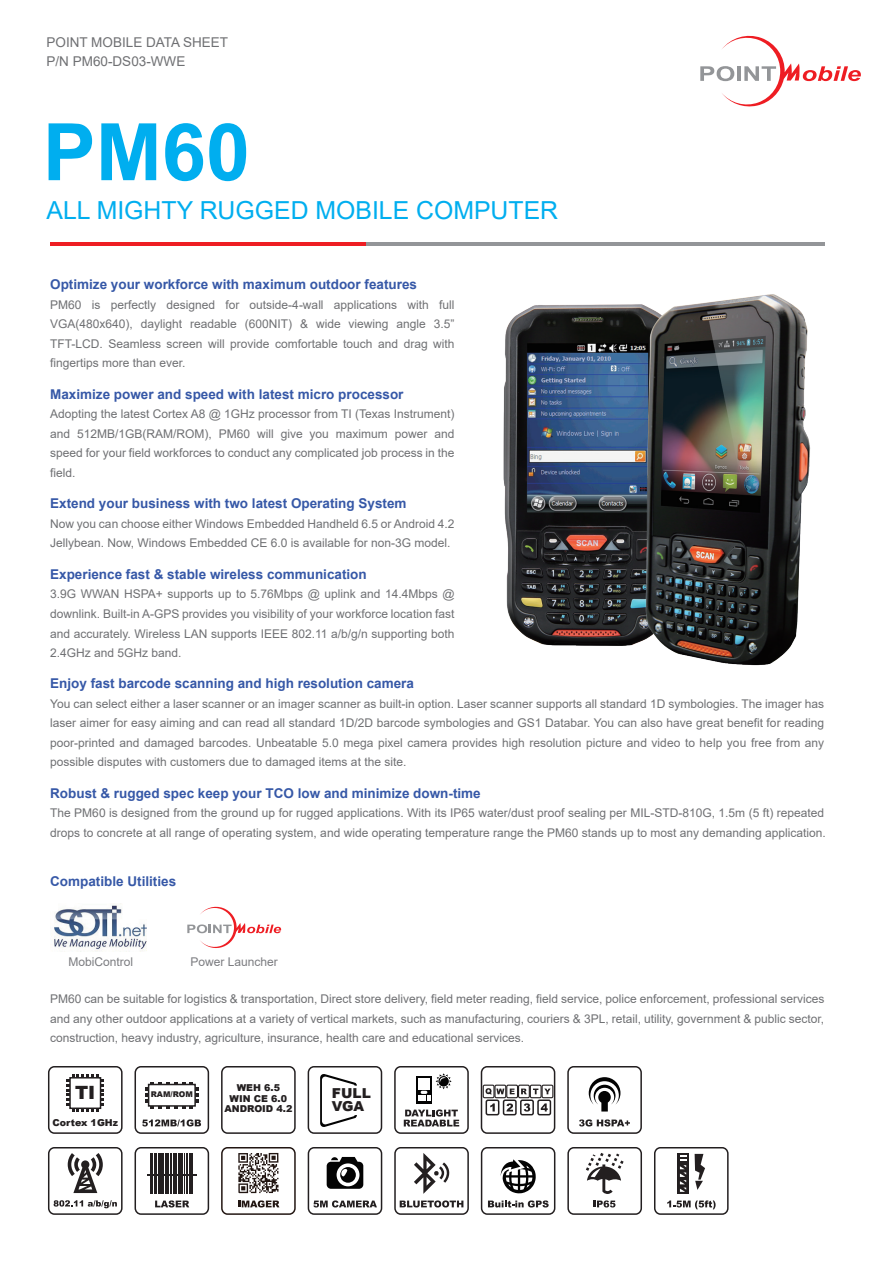
<style>
.page{position:relative;width:893px;height:1263px;background:#fff}
.page>*{position:absolute;margin:0;border:0;box-sizing:border-box;transform-origin:0 0}
.t1{font:700 79.35px "Arial";color:#00aeef}
.t2{font:24.75px "Arial";color:#00aeef}
.t3{font:900 18.3px "Arial";color:#231f20}
.t4{font:900 13.65px/12.3px "Arial";color:#231f20}
.t5{font:700 13.5px "Arial";color:#3658a7}
.t6{font:13.5px/19px "Arial";color:#6f7073}
.t7{font:12px/19.5px "Arial";color:#6f7073;text-align:justify}
.t8{font:12px "Arial";color:#7b7c80}
.t9{font:900 9.45px/10.5px "Arial";color:#231f20;text-align:center}
.t10{font:900 7.95px "Arial";color:#231f20}
</style>
<div class="page">
<svg style="left:700px;top:35px;width:161px;height:72px"></svg>
<hr style="left:50px;top:242px;width:346px;height:4px;background:#ee1d23">
<hr style="left:367px;top:242px;width:458px;height:4px;background:#939598">
<div style="left:394px;top:1147px;width:75px;height:68px;border:2px solid #231f20;border-radius:6px"></div>
<svg style="left:400px;top:1200px;width:63px;height:7px"></svg>
<svg style="left:414px;top:1153px;width:35px;height:41px"></svg>
<div style="left:567px;top:1147px;width:75px;height:68px;border:2px solid #231f20;border-radius:6px"></div>
<svg style="left:593px;top:1200px;width:22px;height:7px"></svg>
<svg style="left:586px;top:1153px;width:38px;height:41px"></svg>
<div style="left:135px;top:1147px;width:74px;height:68px;border:2px solid #231f20;border-radius:6px"></div>
<svg style="left:155px;top:1200px;width:34px;height:7px"></svg>
<hr style="left:150px;top:1153px;width:1px;height:41px;background:#231f20">
<hr style="left:152px;top:1153px;width:1px;height:41px;background:#231f20">
<hr style="left:155px;top:1153px;width:2px;height:41px;background:#231f20">
<hr style="left:159px;top:1153px;width:2px;height:41px;background:#231f20">
<hr style="left:154px;top:1153px;width:1px;height:41px;background:#231f20">
<hr style="left:161px;top:1153px;width:2px;height:41px;background:#231f20">
<hr style="left:163px;top:1153px;width:1px;height:41px;background:#231f20">
<hr style="left:165px;top:1153px;width:2px;height:41px;background:#231f20">
<hr style="left:167px;top:1153px;width:2px;height:41px;background:#231f20">
<hr style="left:174px;top:1153px;width:1px;height:41px;background:#231f20">
<hr style="left:171px;top:1153px;width:1px;height:41px;background:#231f20">
<hr style="left:173px;top:1153px;width:1px;height:41px;background:#231f20">
<hr style="left:176px;top:1153px;width:1px;height:41px;background:#231f20">
<hr style="left:179px;top:1153px;width:2px;height:41px;background:#231f20">
<hr style="left:182px;top:1153px;width:1px;height:41px;background:#231f20">
<hr style="left:184px;top:1153px;width:1px;height:41px;background:#231f20">
<hr style="left:186px;top:1153px;width:1px;height:41px;background:#231f20">
<hr style="left:189px;top:1153px;width:2px;height:41px;background:#231f20">
<hr style="left:192px;top:1153px;width:1px;height:41px;background:#231f20">
<hr style="left:147px;top:1174px;width:49px;height:1px;background:#231f20">
<div style="left:654px;top:1147px;width:75px;height:68px;border:2px solid #231f20;border-radius:6px"></div>
<svg style="left:667px;top:1200px;width:49px;height:9px"></svg>
<div style="left:677px;top:1153px;width:12px;height:41px;background:#231f20"></div>
<svg style="left:695px;top:1154px;width:10px;height:36px"></svg>
<svg style="left:680px;top:1155px;width:6px;height:37px"></svg>
<div style="left:308px;top:1147px;width:74px;height:68px;border:2px solid #231f20;border-radius:6px"></div>
<svg style="left:313px;top:1200px;width:64px;height:7px"></svg>
<svg style="left:327px;top:1157px;width:36px;height:32px"></svg>
<div style="left:567px;top:1066px;width:75px;height:68px;border:2px solid #231f20;border-radius:6px"></div>
<svg style="left:579px;top:1119px;width:51px;height:7px"></svg>
<svg style="left:589px;top:1077px;width:31px;height:34px"></svg>
<div style="left:481px;top:1066px;width:74px;height:68px;border:2px solid #231f20;border-radius:6px"></div>
<div style="left:483px;top:1084px;width:12px;height:14px;border:1px solid #231f20"></div>
<div style="left:494px;top:1084px;width:12px;height:14px;border:1px solid #231f20"></div>
<svg style="left:485px;top:1088px;width:19px;height:7px"></svg>
<svg style="left:507px;top:1085px;width:11px;height:13px"></svg>
<div style="left:506px;top:1084px;width:12px;height:14px;border:1px solid #231f20"></div>
<svg style="left:510px;top:1088px;width:5px;height:6px"></svg>
<div style="left:518px;top:1084px;width:12px;height:14px;border:1px solid #231f20"></div>
<svg style="left:521px;top:1088px;width:6px;height:6px"></svg>
<div style="left:530px;top:1084px;width:12px;height:14px;border:1px solid #231f20"></div>
<svg style="left:533px;top:1088px;width:5px;height:6px"></svg>
<div style="left:541px;top:1084px;width:12px;height:14px;border:1px solid #231f20"></div>
<svg style="left:544px;top:1088px;width:7px;height:6px"></svg>
<div style="left:486px;top:1099px;width:13px;height:16px;border:2px solid #231f20;border-radius:2px"></div>
<svg style="left:490px;top:1103px;width:5px;height:8px"></svg>
<div style="left:503px;top:1099px;width:14px;height:16px;border:2px solid #231f20;border-radius:2px"></div>
<svg style="left:506px;top:1103px;width:7px;height:8px"></svg>
<div style="left:520px;top:1099px;width:14px;height:16px;border:2px solid #231f20;border-radius:2px"></div>
<svg style="left:524px;top:1103px;width:6px;height:8px"></svg>
<div style="left:537px;top:1099px;width:14px;height:16px;border:2px solid #231f20;border-radius:2px"></div>
<svg style="left:541px;top:1103px;width:7px;height:8px"></svg>
<div style="left:48px;top:1066px;width:75px;height:68px;border:2px solid #231f20;border-radius:6px"></div>
<svg style="left:66px;top:1074px;width:38px;height:38px"></svg>
<div style="left:135px;top:1066px;width:74px;height:68px;border:2px solid #231f20;border-radius:6px"></div>
<svg style="left:142px;top:1119px;width:59px;height:7px"></svg>
<svg style="left:145px;top:1082px;width:53px;height:27px"></svg>
<div style="left:148px;top:1084px;width:48px;height:23px;background:#fff;border:2px solid #231f20"></div>
<div style="left:221px;top:1066px;width:75px;height:68px;border:2px solid #231f20;border-radius:6px"></div>
<div style="left:308px;top:1066px;width:74px;height:68px;border:2px solid #231f20;border-radius:6px"></div>
<svg style="left:320px;top:1074px;width:37px;height:53px"></svg>
<div style="left:481px;top:1147px;width:74px;height:68px;border:2px solid #231f20;border-radius:6px"></div>
<svg style="left:488px;top:1200px;width:61px;height:7px"></svg>
<svg style="left:501px;top:1159px;width:35px;height:34px"></svg>
<img style="left:51px;top:903px;width:96px;height:48px">
<svg style="left:187px;top:906px;width:94px;height:42px"></svg>
<img style="left:503px;top:304px;width:128px;height:342px">
<img style="left:631px;top:294px;width:180px;height:372px">
<div style="left:48px;top:1147px;width:75px;height:68px;border:2px solid #231f20;border-radius:6px"></div>
<svg style="left:54px;top:1200px;width:63px;height:8px"></svg>
<svg style="left:68px;top:1153px;width:35px;height:40px"></svg>
<div style="left:221px;top:1147px;width:75px;height:68px;border:2px solid #221612;border-radius:6px"></div>
<svg style="left:238px;top:1200px;width:41px;height:7px"></svg>
<svg style="left:238px;top:1153px;width:41px;height:40px"></svg>
<div style="left:394px;top:1066px;width:75px;height:68px;border:2px solid #231f20;border-radius:6px"></div>
<svg style="left:404px;top:1109px;width:55px;height:17px"></svg>
<svg style="left:416px;top:1076px;width:16px;height:27px"></svg>
<div style="left:418px;top:1078px;width:12px;height:11px;background:#fff"></div>
<svg style="left:418px;top:1091px;width:12px;height:10px"></svg>
<svg style="left:436px;top:1073px;width:16px;height:16px"></svg>
<p class="t6" style="left:47px;top:33px;width:183px">POINT MOBILE DATA SHEET<br>P/N PM60-DS03-WWE</p>
<h1 class="t1" style="left:43px;top:100px;width:209px">PM60</h1>
<h2 class="t2" style="left:47px;top:193px;width:513px">ALL MIGHTY RUGGED MOBILE COMPUTER</h2>
<p class="t5" style="left:50px;top:276px;width:368px">Optimize your workforce with maximum outdoor features</p>
<p class="t7" style="left:50px;top:295px;width:406px">PM60 is perfectly designed for outside-4-wall applications with full VGA(480x640), daylight readable (600NIT) &amp; wide viewing angle 3.5” TFT-LCD. Seamless screen will provide comfortable touch and drag with fingertips more than ever.</p>
<p class="t5" style="left:50px;top:385px;width:355px">Maximize power and speed with latest micro processor</p>
<p class="t7" style="left:50px;top:404px;width:406px">Adopting the latest Cortex A8 @ 1GHz processor from TI (Texas Instrument) and 512MB/1GB(RAM/ROM), PM60 will give you maximum power and speed for your field workforces to conduct any complicated job process in the field.</p>
<p class="t5" style="left:50px;top:495px;width:358px">Extend your business with two latest Operating System</p>
<p class="t7" style="left:50px;top:514px;width:406px">Now you can choose either Windows Embedded Handheld 6.5 or Android 4.2<br>Jellybean. Now, Windows Embedded CE 6.0 is available for non-3G model.</p>
<p class="t5" style="left:50px;top:565px;width:318px">Experience fast &amp; stable wireless communication</p>
<p class="t7" style="left:50px;top:584px;width:406px">3.9G WWAN HSPA+ supports up to 5.76Mbps @ uplink and 14.4Mbps @ downlink. Built-in A-GPS provides you visibility of your workforce location fast and accurately. Wireless LAN supports IEEE 802.11 a/b/g/n supporting both 2.4GHz and 5GHz band.</p>
<p class="t5" style="left:50px;top:674px;width:365px">Enjoy fast barcode scanning and high resolution camera</p>
<p class="t7" style="left:50px;top:693px;width:776px">You can select either a laser scanner or an imager scanner as built-in option. Laser scanner supports all standard 1D symbologies. The imager has laser aimer for easy aiming and can read all standard 1D/2D barcode symbologies and GS1 Databar. You can also have great benefit for reading poor-printed and damaged barcodes. Unbeatable 5.0 mega pixel camera provides high resolution picture and video to help you free from any possible disputes with customers due to damaged items at the site.</p>
<p class="t5" style="left:50px;top:784px;width:432px">Robust &amp; rugged spec keep your TCO low and minimize down-time</p>
<p class="t7" style="left:50px;top:803px;width:777px">The PM60 is designed from the ground up for rugged applications. With its IP65 water/dust proof sealing per MIL-STD-810G, 1.5m (5 ft) repeated drops to concrete at all range of operating system, and wide operating temperature range the PM60 stands up to most any demanding application.</p>
<p class="t5" style="left:50px;top:872px;width:128px">Compatible Utilities</p>
<p class="t8" style="left:68px;top:953px;width:66px">MobiControl</p>
<p class="t8" style="left:190px;top:953px;width:89px">Power Launcher</p>
<p class="t7" style="left:50px;top:989px;width:776px">PM60 can be suitable for logistics &amp; transportation, Direct store delivery, field meter reading, field service, police enforcement, professional services and any other outdoor applications at a variety of vertical markets, such as manufacturing, couriers &amp; 3PL, retail, utility, government &amp; public sector, construction, heavy industry, agriculture, insurance, health care and educational services.</p>
<h3 class="t3" style="left:75px;top:1079px;width:22px">TI</h3>
<p class="t9" style="left:52px;top:1117px;width:67px">Cortex 1GHz</p>
<p class="t10" style="left:151px;top:1089px;width:44px">RAM/ROM</p>
<p class="t9" style="left:224px;top:1082px;width:69px">WEH 6.5<br>WIN CE 6.0<br>ANDROID 4.2</p>
<p class="t4" style="left:332px;top:1087px;width:40px">FULL<br>VGA</p>
</div>
